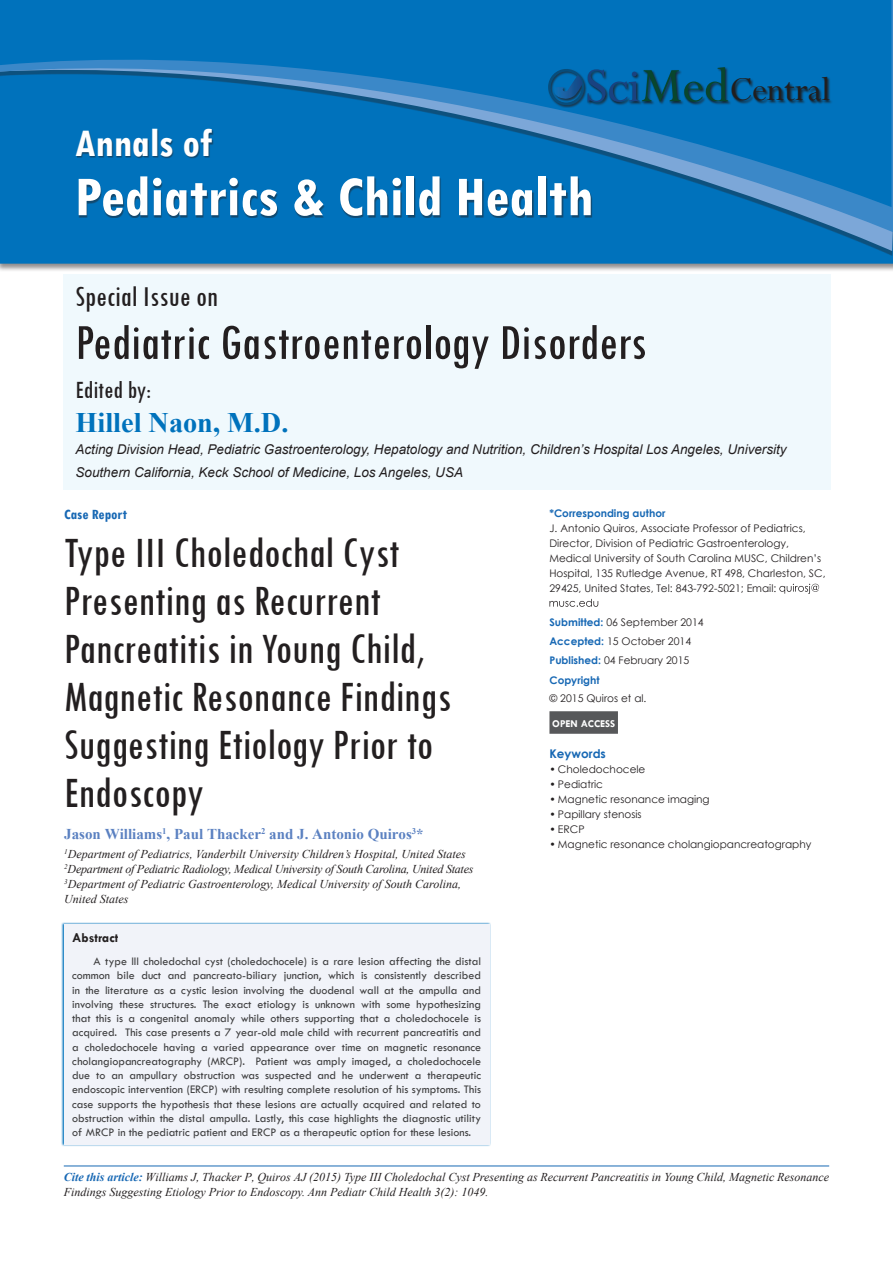
<style>
.page{position:relative;width:893px;height:1263px;background:#fff}
.page>*{position:absolute;margin:0;border:0;box-sizing:border-box;transform-origin:0 0}
.t1{font:700 condensed 59.55px "Tw Cen";color:#fff}
.t2{font:condensed 52.5px "Tw Cen";color:#231f20}
.t3{font:condensed 45px/48px "Tw Cen";color:#231f20}
.t4{font:700 condensed 41.55px "Tw Cen";color:#fff}
.t5{font:37.05px "Perpetua";color:#211e1e}
.t6{font:condensed 30px "Tw Cen";color:#231f20}
.t7{font:700 28.35px "Times New Roman";color:#0072bc}
.t8{font:condensed 25.8px "Tw Cen";color:#231f20}
.t9{font:700 15px "Times New Roman";color:#5b81c1}
.t10{font:700 condensed 15px "Tw Cen";color:#1768b4}
.t11{font:italic 13.5px/22.5px "Arial";color:#231f20}
.t12{font:700 13.5px "Tw Cen";color:#231f20}
.t13{font:12px/14.2px "Tw Cen";color:#3e3e3f;text-align:justify}
.t14{font:italic 12px/15px "Times New Roman";color:#231f20}
.t15{font:italic 12px "Times New Roman";letter-spacing:-.02em;color:#231f20}
.t16{font:700 12px "Century Gothic";color:#1768b4}
.t17{font:10.5px/15px "Century Gothic";color:#231f20}
.t18{font:700 10.5px "Century Gothic";color:#1768b4}
.t19{font:700 10.5px "Tw Cen";color:#fff}
.s1{font-weight:700;color:#1768b4}
</style>
<div class="page">
<hr style="left:64px;top:1166px;width:765px;height:1px;background:#1768b4">
<div style="left:0;top:42px;width:893px;height:231px;background:#231f20;opacity:.5"></div>
<svg style="left:0;top:255px;width:893px;height:9px;background:#0573ba"></svg>
<div style="left:0;top:235px;width:893px;height:16px;background:#0072bc"></div>
<svg style="left:0;top:0;width:893px;height:235px;background:#0b76bd"></svg>
<svg style="left:0;top:0;width:891px;height:207px;background:#0b75bc"></svg>
<div style="left:77px;top:130px;width:515px;height:88px;background:#231f20;opacity:.5"></div>
<div style="left:63px;top:274px;width:767px;height:215px;background:#f0f9fd"></div>
<div style="left:548px;top:66px;width:285px;height:42px;background:#231f20;opacity:.75"></div>
<img style="left:587px;top:66px;width:243px;height:44px">
<div style="left:548px;top:69px;width:36px;height:36px;border:3px solid #074d7c;border-radius:50%"></div>
<svg style="left:554px;top:67px;width:174px;height:35px;background:#065f94"></svg>
<div style="left:549px;top:711px;width:69px;height:23px;background:#57585a"></div>
<svg style="left:779px;top:584px;width:40px;height:10px"></svg>
<svg style="left:549px;top:599px;width:49px;height:8px"></svg>
<svg style="left:61px;top:922px;width:430px;height:224px;background:#b3d4ea"></svg>
<div style="left:64px;top:924px;width:425px;height:221px;background:#f1f3f9"></div>
<p class="t4" style="left:75px;top:118px;width:139px">Annals of</p>
<p class="t1" style="left:75px;top:161px;width:520px">Pediatrics &amp; Child Health</p>
<h3 class="t5" style="left:729px;top:66px;width:102px">Central</h3>
<p class="t6" style="left:76px;top:279px;width:144px">Special Issue on</p>
<p class="t2" style="left:76px;top:311px;width:573px">Pediatric Gastroenterology Disorders</p>
<p class="t8" style="left:76px;top:374px;width:77px">Edited by:</p>
<p class="t7" style="left:76px;top:402px;width:214px">Hillel Naon, M.D.</p>
<p class="t11" style="left:76px;top:438px;width:713px">Acting Division Head, Pediatric Gastroenterology, Hepatology and Nutrition, Children’s Hospital Los Angeles, University<br>Southern California, Keck School of Medicine, Los Angeles, USA</p>
<p class="t10" style="left:64px;top:505px;width:64px">Case Report</p>
<p class="t3" style="left:64px;top:527px;width:389px">Type III Choledochal Cyst<br>Presenting as Recurrent<br>Pancreatitis in Young Child,<br>Magnetic Resonance Findings<br>Suggesting Etiology Prior to<br>Endoscopy</p>
<p class="t9" style="left:64px;top:824px;width:361px">Jason Williams<sup>1</sup>, Paul Thacker<sup>2</sup> and J. Antonio Quiros<sup>3</sup>*</p>
<p class="t14" style="left:64px;top:846px;width:403px"><sup>1</sup>Department of Pediatrics, Vanderbilt University Children’s Hospital, United States</p>
<p class="t15" style="left:64px;top:861px;width:411px"><sup>2</sup>Department of Pediatric Radiology, Medical University of South Carolina, United States</p>
<p class="t14" style="left:64px;top:876px;width:398px"><sup>3</sup>Department of Pediatric Gastroenterology, Medical University of South Carolina,<br>United States</p>
<p class="t12" style="left:72px;top:930px;width:48px">Abstract</p>
<p class="t13" style="left:72px;top:954px;width:410px;text-indent:21px">A type III choledochal cyst (choledochocele) is a rare lesion affecting the distal common bile duct and pancreato-biliary junction, which is consistently described in the literature as a cystic lesion involving the duodenal wall at the ampulla and involving these structures. The exact etiology is unknown with some hypothesizing that this is a congenital anomaly while others supporting that a choledochocele is acquired. This case presents a 7 year-old male child with recurrent pancreatitis and a choledochocele having a varied appearance over time on magnetic resonance cholangiopancreatography (MRCP). Patient was amply imaged, a choledochocele due to an ampullary obstruction was suspected and he underwent a therapeutic endoscopic intervention (ERCP) with resulting complete resolution of his symptoms. This case supports the hypothesis that these lesions are actually acquired and related to obstruction within the distal ampulla. Lastly, this case highlights the diagnostic utility of MRCP in the pediatric patient and ERCP as a therapeutic option for these lesions.</p>
<p class="t18" style="left:549px;top:505px;width:117px">*Corresponding author</p>
<p class="t17" style="left:549px;top:520px;width:278px">J. Antonio Quiros, Associate Professor of Pediatrics, Director, Division of Pediatric Gastroenterology, Medical University of South Carolina MUSC, Children’s Hospital, 135 Rutledge Avenue, RT 498, Charleston, SC, 29425, United States, Tel: 843-792-5021; Email:</p>
<p class="t17" style="left:549px;top:614px;width:156px"><span class="s1">Submitted:</span> 06 September 2014</p>
<p class="t17" style="left:549px;top:634px;width:143px"><span class="s1">Accepted:</span> 15 October 2014</p>
<p class="t17" style="left:549px;top:653px;width:141px"><span class="s1">Published:</span> 04 February 2015</p>
<p class="t18" style="left:549px;top:672px;width:52px">Copyright</p>
<p class="t17" style="left:549px;top:690px;width:99px">© 2015 Quiros et al.</p>
<p class="t19" style="left:552px;top:717px;width:64px">OPEN ACCESS</p>
<p class="t16" style="left:549px;top:745px;width:58px">Keywords</p>
<p class="t17" style="left:549px;top:762px;width:97px">• Choledochocele</p>
<p class="t17" style="left:549px;top:777px;width:55px">• Pediatric</p>
<p class="t17" style="left:549px;top:792px;width:162px">• Magnetic resonance imaging</p>
<p class="t17" style="left:549px;top:807px;width:94px">• Papillary stenosis</p>
<p class="t17" style="left:549px;top:822px;width:37px">• ERCP</p>
<p class="t17" style="left:549px;top:837px;width:263px">• Magnetic resonance cholangiopancreatography</p>
<p class="t14" style="left:64px;top:1169px;width:767px"><span class="s1">Cite this article:</span> Williams J, Thacker P, Quiros AJ (2015) Type III Choledochal Cyst Presenting as Recurrent Pancreatitis in Young Child, Magnetic Resonance<br>Findings Suggesting Etiology Prior to Endoscopy. Ann Pediatr Child Health 3(2): 1049.</p>
</div>
